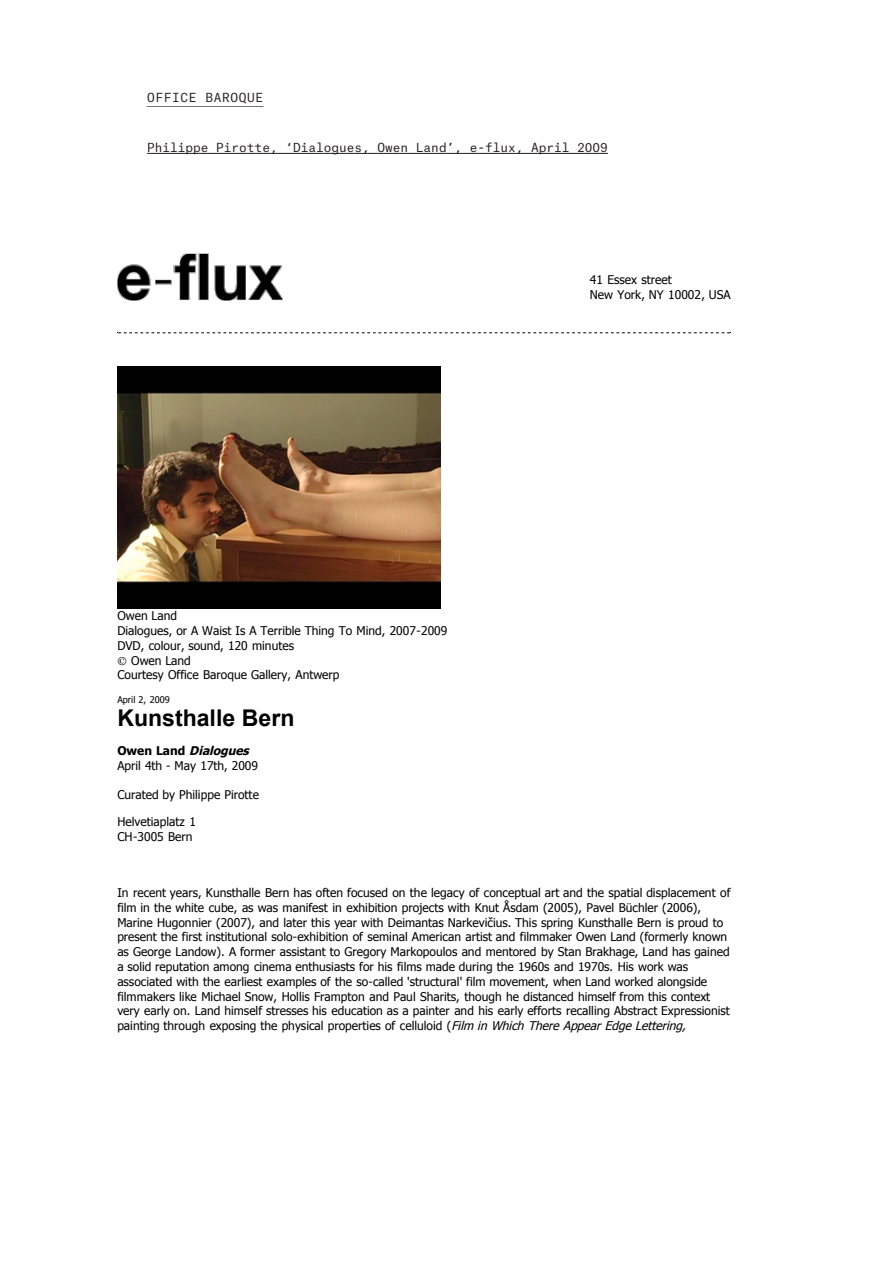
<style>
.page{position:relative;width:893px;height:1263px;background:#fff}
.page>*{position:absolute;margin:0;border:0;box-sizing:border-box;transform-origin:0 0}
.t1{font:700 23.1px "Arial";color:#000}
.t2{font:12px/14.7px "Tahoma";color:#000}
.t3{font:12px "Atlas Typewriter";color:#231f20}
.t4{font:12px "Atlas TWOB Regular Logo";color:#231f20}
.t5{font:9.3px "Tahoma";color:#000}
.s1{font-weight:700}
.s2{font-weight:700;font-style:italic}
.s3{font-style:italic}
</style>
<div class="page">
<hr style="left:147px;top:153px;width:461px;height:1px;background:#231f20">
<svg style="left:117px;top:332px;width:614px;height:1px"></svg>
<img style="left:117px;top:254px;width:166px;height:46px">
<img style="left:117px;top:366px;width:324px;height:243px">
<p class="t4" style="left:147px;top:88px;width:118px">OFFICE BAROQUE</p>
<p class="t3" style="left:147px;top:138px;width:462px">Philippe Pirotte, ‘Dialogues, Owen Land’, e-flux, April 2009</p>
<p class="t2" style="left:117px;top:608px;width:61px">Owen Land</p>
<p class="t2" style="left:117px;top:623px;width:331px">Dialogues, or A Waist Is A Terrible Thing To Mind, 2007-2009</p>
<p class="t2" style="left:117px;top:638px;width:178px">DVD, colour, sound, 120 minutes</p>
<p class="t2" style="left:131px;top:653px;width:61px">Owen Land</p>
<p class="t2" style="left:117px;top:667px;width:224px">Courtesy Office Baroque Gallery, Antwerp</p>
<p class="t5" style="left:117px;top:694px;width:54px">April 2, 2009</p>
<p class="t1" style="left:117px;top:705px;width:179px">Kunsthalle Bern</p>
<p class="t2" style="left:117px;top:743px;width:142px"><span class="s1">O w e n L a n d</span> <span class="s2">Dialogues<br></span>April 4th - May 17th, 2009</p>
<p class="t2" style="left:117px;top:787px;width:143px">Curated by Philippe Pirotte</p>
<p class="t2" style="left:117px;top:814px;width:80px">Helvetiaplatz 1<br>CH-3005 Bern</p>
<p class="t2" style="left:590px;top:272px;width:142px">41 Essex street<br>New York, NY 10002, USA</p>
<p class="t2" style="left:117px;top:885px;width:615px">In recent years, Kunsthalle Bern has often focused on the legacy of conceptual art and the spatial displacement of film in the white cube, as was manifest in exhibition projects with Knut Åsdam (2005), Pavel Büchler (2006), Marine Hugonnier (2007), and later this year with Deimantas Narkevičius. This spring Kunsthalle Bern is proud to present the first institutional solo-exhibition of seminal American artist and filmmaker Owen Land (formerly known as George Landow). A former assistant to Gregory Markopoulos and mentored by Stan Brakhage, Land has gained a solid reputation among cinema enthusiasts for his films made during the 1960s and 1970s. His work was associated with the earliest examples of the so-called 'structural' film movement, when Land worked alongside filmmakers like Michael Snow, Hollis Frampton and Paul Sharits, though he distanced himself from this context very early on. Land himself stresses his education as a painter and his early efforts recalling Abstract Expressionist painting through exposing the physical properties of celluloid (<span class="s3">Film in Which There AppearEdge Lettering,</span></p>
</div>
